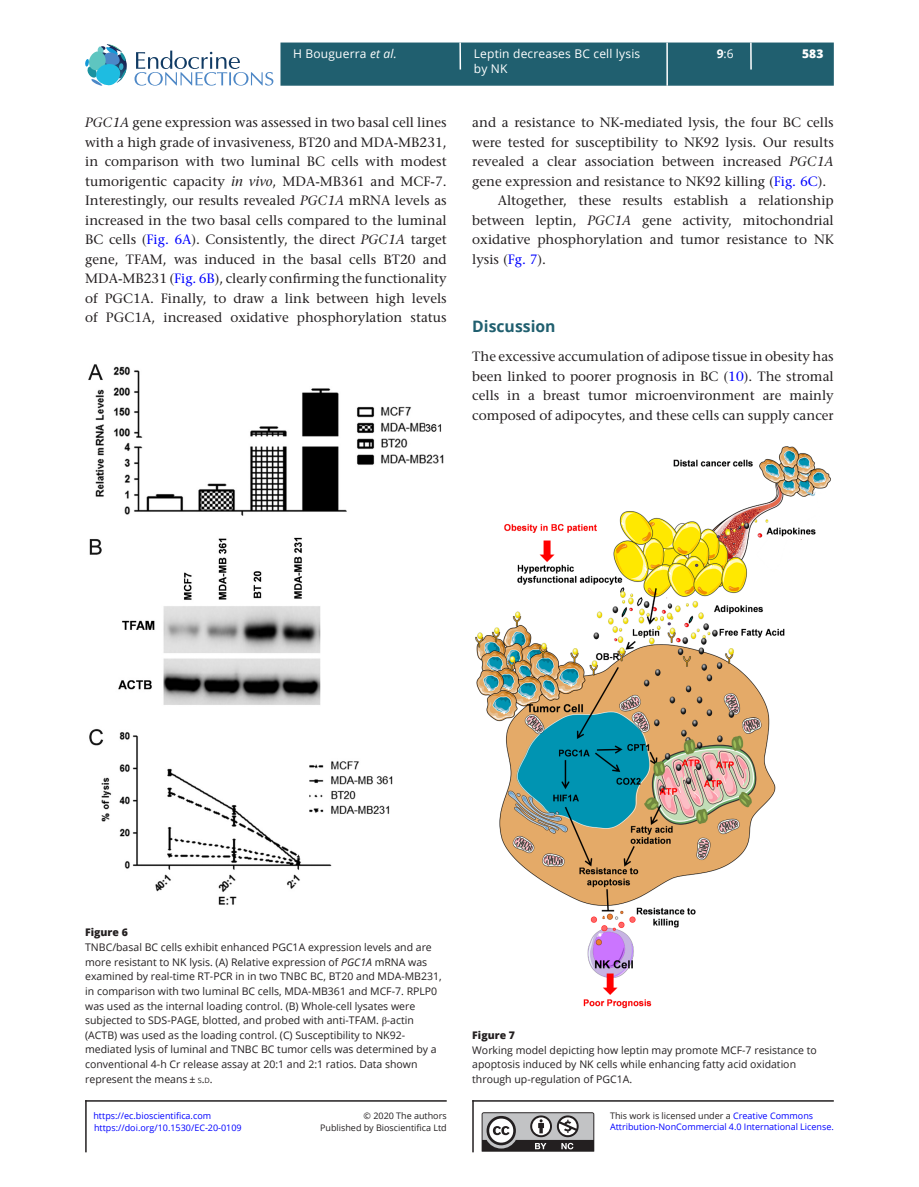
<style>
.page{position:relative;width:919px;height:1187px;background:#fff}
.page>*{position:absolute;margin:0;border:0;box-sizing:border-box;transform-origin:0 0}
.t1{font:700 15.75px "Open Sans";color:#205f6f}
.TXT{font:500 13.5px/19.5px "Stone Serif Std";color:#231f20;text-align:justify}
.TXI{font:500 13.5px/19.5px "Stone Serif Std";color:#231f20;text-align:justify}
.t2{font:12px/14.7px "Open Sans";letter-spacing:.015em;color:#fff}
.t3{font:800 12px "Open Sans";color:#fff}
.FC{font:10.5px/14.7px "Open Sans";color:#231f20}
.FC-2{font:800 10.5px "Open Sans";color:#231f20}
.t4{font:9px "Open Sans";color:#00f}
.t5{font:9px/11.6px "Open Sans";color:#231f20;text-align:right}
.s1{font-style:italic}
.s2{font-weight:700}
.s3{color:#00f}
.s4{font-family:"STIX General"}
.s5{font-size:7.35px}
.s6{font-style:inherit}
</style>
<div class="page">
<div style="left:280px;top:43px;width:553px;height:43px;background:#205f6f;border:2px solid #205f6f"></div>
<svg style="left:750px;top:43px;width:1px;height:27px"></svg>
<hr style="left:459px;top:43px;width:2px;height:27px;background:#fff">
<svg style="left:134px;top:51px;width:139px;height:35px"></svg>
<svg style="left:85px;top:44px;width:42px;height:42px"></svg>
<hr style="left:666px;top:43px;width:2px;height:43px;background:#fff">
<img style="left:88px;top:364px;width:356px;height:541px">
<img style="left:475px;top:446px;width:356px;height:562px">
<svg style="left:481px;top:1112px;width:113px;height:39px;background:#8c8b8c"></svg>
<hr style="left:472px;top:1100px;width:361px;height:1px;background:#231f20">
<hr style="left:472px;top:1100px;width:1px;height:52px;background:#231f20">
<hr style="left:85px;top:1100px;width:361px;height:1px;background:#231f20">
<hr style="left:85px;top:1100px;width:2px;height:52px;background:#231f20">
<p class="t2" style="left:293px;top:46px;width:105px">H Bouguerra <span class="s1">et al.</span></p>
<p class="t2" style="left:474px;top:46px;width:168px">Leptin decreases BC cell lysis by NK</p>
<p class="t3" style="left:802px;top:45px;width:23px">583</p>
<p class="t2" style="left:716px;top:46px;width:18px"><span class="s2">9</span>:6</p>
<p class="TXT" style="left:85px;top:113px;width:363px"><span class="s1">PGC1A</span> gene expression was assessed in two basal cell lines with a high grade of invasiveness, BT20 and MDA-MB231, in comparison with two luminal BC cells with modest tumorigentic capacity <span class="s1">in vivo</span>, MDA-MB361 and MCF-7.<br>Interestingly, our results revealed <span class="s1">PGC1A</span> mRNA levels as increased in the two basal cells compared to the luminal BC cells (<span class="s3">Fig. 6A</span>). Consistently, the direct <span class="s1">PGC1A</span> target gene, TFAM, was induced in the basal cells BT20 and MDA-MB231 (<span class="s3">Fig. 6B</span>), clearly confirming the functionality of PGC1A. Finally, to draw a link between high levels of PGC1A, increased oxidative phosphorylation status</p>
<p class="TXT" style="left:472px;top:113px;width:363px">and a resistance to NK-mediated lysis, the four BC cells were tested for susceptibility to NK92 lysis. Our results revealed a clear association between increased <span class="s1">PGC1A </span>gene expression and resistance to NK92 killing (<span class="s3">Fig. 6C</span>).</p>
<p class="TXI" style="left:472px;top:191px;width:363px;text-indent:26px">Altogether, these results establish a relationship between leptin, <span class="s1">PGC1A</span> gene activity, mitochondrial oxidative phosphorylation and tumor resistance to NK lysis (<span class="s3">Fg. 7</span>).</p>
<h1 class="t1" style="left:472px;top:315px;width:85px">Discussion</h1>
<p class="TXT" style="left:472px;top:347px;width:363px">The excessive accumulation of adipose tissue in obesity has been linked to poorer prognosis in BC (<span class="s3">10</span>). The stromal cells in a breast tumor microenvironment are mainly composed of adipocytes, and these cells can supply cancer</p>
<p class="FC-2" style="left:85px;top:924px;width:44px">Figure 6</p>
<p class="FC" style="left:85px;top:939px;width:358px">TNBC/basal BC cells exhibit enhanced PGC1A expression levels and are more resistant to NK lysis. (A) Relative expression of <span class="s1">PGC1A</span> mRNA was examined by real-time RT-PCR in in two TNBC BC, BT20 and MDA-MB231, in comparison with two luminal BC cells, MDA-MB361 and MCF-7. RPLP0 was used as the internal loading control. (B) Whole-cell lysates were subjected to SDS-PAGE, blotted, and probed with anti-TFAM. <span class="s4">β</span>-actin (ACTB) was used as the loading control. (C) Susceptibility to NK92- mediated lysis of luminal and TNBC BC tumor cells was determined by a conventional 4-h Cr release assay at 20:1 and 2:1 ratios. Data shown represent the means ± <span class="s5">s</span><span class="s6">.</span><span class="s5">d</span><span class="s6">.</span></p>
<p class="FC-2" style="left:472px;top:1027px;width:44px">Figure 7</p>
<p class="FC" style="left:472px;top:1042px;width:346px">Working model depicting how leptin may promote MCF-7 resistance to apoptosis induced by NK cells while enhancing fatty acid oxidation through up-regulation of PGC1A.</p>
<p class="t5" style="left:610px;top:1109px;width:204px">This work is licensed under a <span class="s3">Creative Commons</span></p>
<p class="t4" style="left:93px;top:1109px;width:119px">https://ec.bioscientifica.com</p>
<p class="t5" style="left:320px;top:1109px;width:128px">© 2020 The authors<br>Published by Bioscientifica Ltd</p>
<p class="t4" style="left:94px;top:1121px;width:149px">https://doi.org/10.1530/EC-20-0109</p>
<p class="t4" style="left:610px;top:1120px;width:225px">Attribution-NonCommercial 4.0 International License.</p>
</div>
